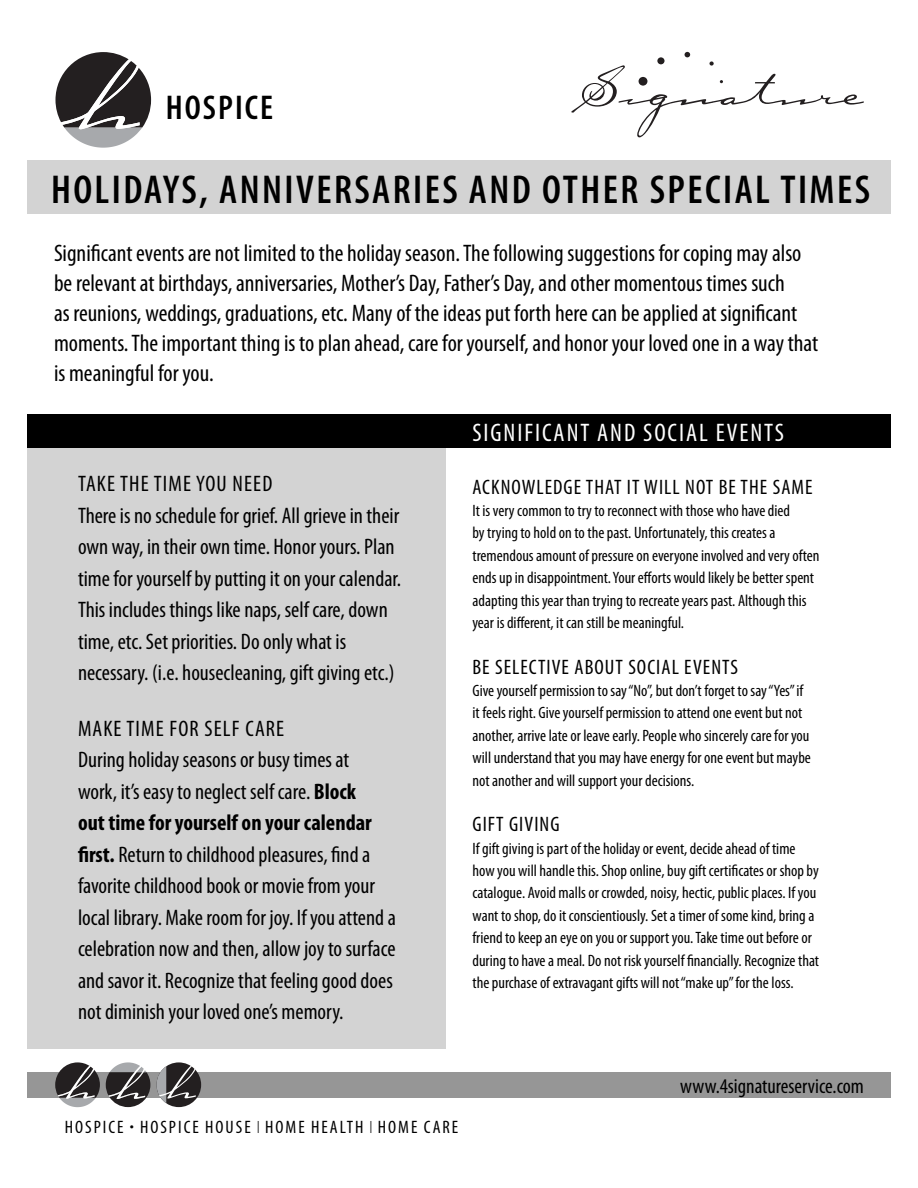
<style>
.page{position:relative;width:918px;height:1188px;background:#fff}
.page>*{position:absolute;margin:0;border:0;box-sizing:border-box;transform-origin:0 0}
.t1{font:600 condensed 40.5px "Myriad Pro";letter-spacing:.06em;color:#000}
.t2{font:600 condensed 34.5px "Myriad Pro";letter-spacing:.06em;color:#000}
.t3{font:condensed 25.5px "Myriad Pro";letter-spacing:.075em;color:#fff}
.t4{font:condensed 24px/30px "Myriad Pro";color:#000}
.t5{font:condensed 22.5px/31.5px "Myriad Pro";color:#000}
.t6{font:condensed 21px "Myriad Pro";letter-spacing:.05em;color:#000}
.t7{font:condensed 21px "Myriad Pro";color:#000}
.t8{font:condensed 18px "Myriad Pro";letter-spacing:.11em;color:#000}
.t9{font:condensed 16.5px/22.5px "Myriad Pro";color:#000}
.s1{font-weight:700}
.s2{font-size:16.05px}
</style>
<div class="page">
<div style="left:27px;top:1073px;width:864px;height:25px;background:#969696"></div>
<svg style="left:55px;top:1062px;width:45px;height:45px"></svg>
<svg style="left:106px;top:1062px;width:44px;height:45px"></svg>
<div style="left:156px;top:1062px;width:45px;height:45px;background:#231f20;border-radius:50%"></div>
<svg style="left:156px;top:1066px;width:40px;height:37px"></svg>
<svg style="left:571px;top:52px;width:293px;height:85px"></svg>
<div style="left:27px;top:160px;width:864px;height:54px;background:#d3d3d3"></div>
<svg style="left:55px;top:52px;width:96px;height:96px"></svg>
<div style="left:27px;top:432px;width:419px;height:616px;background:#d3d3d3"></div>
<div style="left:27px;top:414px;width:864px;height:34px;background:#000"></div>
<h2 class="t2" style="left:166px;top:94px;width:109px">HOSPICE</h2>
<h1 class="t1" style="left:51px;top:174px;width:821px">HOLIDAYS, ANNIVERSARIES AND OTHER SPECIAL TIMES</h1>
<p class="t4" style="left:54px;top:240px;width:766px">Significant events are not limited to the holiday season. The following suggestions for coping may also be relevant at birthdays, anniversaries, Mother’s Day, Father’s Day, and other momentous times such<br>as reunions, weddings, graduations, etc. Many of the ideas put forth here can be applied at significant moments. The important thing is to plan ahead, care for yourself, and honor your loved one in a way that is meaningful for you.</p>
<p class="t5" style="left:78px;top:470px;width:325px">TAKE THE TIME YOU NEED<br>There is no schedule for grief. All grieve in their own way, in their own time. Honor yours. Plan time for yourself by putting it on your calendar.<br>This includes things like naps, self care, down time, etc. Set priorities. Do only what is necessary. (i.e. housecleaning, gift giving etc.)</p>
<p class="t5" style="left:78px;top:715px;width:319px">MAKE TIME FOR SELF CARE<br>During holiday seasons or busy times at<br>work, it’s easy to neglect self care. <span class="s1">Block<br>out time for yourself on your calendar first.</span> Return to childhood pleasures, find a favorite childhood book or movie from your local library. Make room for joy. If you attend a celebration now and then, allow joy to surface and savor it. Recognize that feeling good does not diminish your loved one’s memory.</p>
<h3 class="t3" style="left:472px;top:422px;width:313px">SIGNIFICANT AND SOCIAL EVENTS</h3>
<p class="t6" style="left:472px;top:479px;width:341px">ACKNOWLEDGE THAT IT WILL NOT BE THE SAME</p>
<p class="t9" style="left:472px;top:501px;width:348px">It is very common to try to reconnect with those who have died<br>by trying to hold on to the past. Unfortunately, this creates a tremendous amount of pressure on everyone involved and very often ends up in disappointment. Your efforts would likely be better spent adapting this year than trying to recreate years past. Although this year is different, it can still be meaningful.</p>
<p class="t6" style="left:472px;top:659px;width:267px">BE SELECTIVE ABOUT SOCIAL EVENTS</p>
<p class="t9" style="left:472px;top:681px;width:340px">Give yourself permission to say “No”, but don’t forget to say “Yes” if it feels right. Give yourself permission to attend one event but not another, arrive late or leave early. People who sincerely care for you will understand that you may have energy for one event but maybe not another and will support your decisions.</p>
<p class="t6" style="left:472px;top:816px;width:89px">GIFT GIVING</p>
<p class="t9" style="left:472px;top:838px;width:348px">If gift giving is part of the holiday or event, decide ahead of time how you will handle this. Shop online, buy gift certificates or shop by catalogue. Avoid malls or crowded, noisy, hectic, public places. If you want to shop, do it conscientiously. Set a timer of some kind, bring a friend to keep an eye on you or support you. Take time out before or during to have a meal. Do not risk yourself financially. Recognize that the purchase of extravagant gifts will not “make up” for the loss.</p>
<p class="t8" style="left:65px;top:1120px;width:395px">HOSPICE <span class="s2">•</span> HOSPICE HOUSE <sup>|</sup> HOME HEALTH <sup>|</sup> HOME CARE</p>
<p class="t7" style="left:680px;top:1078px;width:185px">www.4signatureservice.com</p>
</div>
